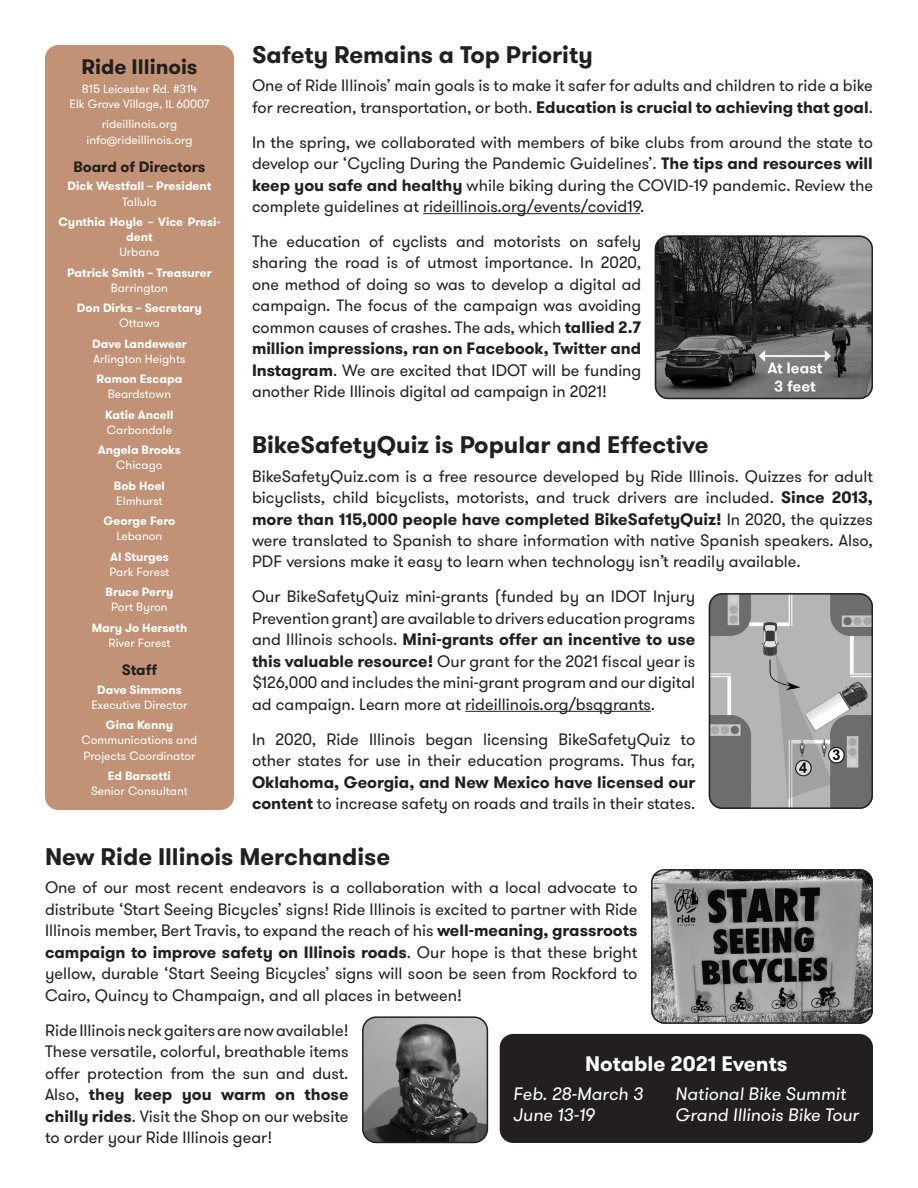
<style>
.page{position:relative;width:918px;height:1188px;background:#fff}
.page>*{position:absolute;margin:0;border:0;box-sizing:border-box;transform-origin:0 0}
.A_Head{font:700 24px "GT Walsheim";color:#231f20}
.B_Head{font:700 21px "GT Walsheim";color:#fff}
.Org_Heading{font:700 21px "GT Walsheim";color:#231f20}
.Events{font:italic 18px "GT Walsheim";color:#fff}
.Body{font:16.5px/21.5px "GT Walsheim";color:#231f20;text-align:justify}
.Board_Staff_Heading{font:700 15px "GT Walsheim";letter-spacing:-.005em;color:#231f20}
.Board_Staff_Info{font:12px/15.3px "GT Walsheim";color:#fff;text-align:center}
.Board_Staff_Name{font:700 12px/15.3px "GT Walsheim";color:#fff;text-align:center}
.s1{font-weight:700}
</style>
<div class="page">
<hr style="left:423px;top:213px;width:217px;height:1px;background:#231f20">
<hr style="left:465px;top:711px;width:186px;height:1px;background:#231f20">
<div style="left:45px;top:45px;width:189px;height:765px;background:#c19275;border-radius:14px"></div>
<div style="left:500px;top:1034px;width:373px;height:109px;background:#231f20;border-radius:14px"></div>
<img style="left:655px;top:236px;width:218px;height:163px">
<div style="left:655px;top:236px;width:218px;height:163px;border:2px solid #231f20;border-radius:13px"></div>
<img style="left:709px;top:593px;width:164px;height:216px">
<div style="left:709px;top:593px;width:164px;height:216px;border:2px solid #231f20;border-radius:13px"></div>
<img style="left:654px;top:870px;width:219px;height:151px">
<div style="left:651px;top:869px;width:222px;height:155px;border:2px solid #231f20;border-radius:13px"></div>
<img style="left:364px;top:1019px;width:123px;height:123px">
<div style="left:362px;top:1016px;width:126px;height:127px;border:2px solid #231f20;border-radius:14px"></div>
<p class="A_Head" style="left:252px;top:39px;width:343px">Safety Remains a Top Priority</p>
<p class="Body" style="left:252px;top:75px;width:622px">One of Ride Illinois’ main goals is to make it safer for adults and children to ride a bike for recreation, transportation, or both. <span class="s1">Education is crucial to achieving that goal</span>.</p>
<p class="Body" style="left:252px;top:132px;width:622px">In the spring, we collaborated with members of bike clubs from around the state to develop our ‘Cycling During the Pandemic Guidelines’. <span class="s1">The tips and resources will keep you safe and healthy</span> while biking during the COVID-19 pandemic. Review the complete guidelines at rideillinois.org/events/covid19.</p>
<p class="Body" style="left:252px;top:231px;width:391px">The education of cyclists and motorists on safely sharing the road is of utmost importance. In 2020, one method of doing so was to develop a digital ad campaign. The focus of the campaign was avoiding common causes of crashes. The ads, which <span class="s1">tallied 2.7 million impressions, ran on Facebook, Twitter and Instagram</span>. We are excited that IDOT will be funding another Ride Illinois digital ad campaign in 2021!</p>
<p class="A_Head" style="left:252px;top:429px;width:458px">BikeSafetyQuiz is Popular and Effective</p>
<p class="Body" style="left:252px;top:466px;width:623px">BikeSafetyQuiz.com is a free resource developed by Ride Illinois. Quizzes for adult bicyclists, child bicyclists, motorists, and truck drivers are included. <span class="s1">Since 2013, more than 115,000 people have completed BikeSafetyQuiz!</span> In 2020, the quizzes were translated to Spanish to share information with native Spanish speakers. Also, PDF versions make it easy to learn when technology isn’t readily available.</p>
<p class="Body" style="left:252px;top:586px;width:445px">Our BikeSafetyQuiz mini-grants (funded by an IDOT Injury Prevention grant) are available to drivers education programs and Illinois schools. <span class="s1">Mini-grants offer an incentive to use this valuable resource!</span> Our grant for the 2021 fiscal year is $126,000 and includes the mini-grant program and our digital ad campaign. Learn more at rideillinois.org/bsqgrants.</p>
<p class="Body" style="left:252px;top:729px;width:445px">In 2020, Ride Illinois began licensing BikeSafetyQuiz to other states for use in their education programs. Thus far, <span class="s1">Oklahoma, Georgia, and New Mexico have licensed our content</span> to increase safety on roads and trails in their states.</p>
<p class="A_Head" style="left:45px;top:841px;width:347px">New Ride Illinois Merchandise</p>
<p class="Body" style="left:45px;top:877px;width:594px">One of our most recent endeavors is a collaboration with a local advocate to distribute ‘Start Seeing Bicycles’ signs! Ride Illinois is excited to partner with Ride Illinois member, Bert Travis, to expand the reach of his <span class="s1">well-meaning, grassroots campaign to improve safety on Illinois roads</span>. Our hope is that these bright yellow, durable ‘Start Seeing Bicycles’ signs will soon be seen from Rockford to Cairo, Quincy to Champaign, and all places in between!</p>
<p class="Body" style="left:45px;top:1020px;width:305px">Ride Illinois neck gaiters are now available!<br>These versatile, colorful, breathable items offer protection from the sun and dust.<br>Also, <span class="s1">they keep you warm on those chilly rides</span>. Visit the Shop on our website to order your Ride Illinois gear!</p>
<p class="Org_Heading" style="left:81px;top:53px;width:118px">Ride Illinois</p>
<p class="Board_Staff_Info" style="left:70px;top:81px;width:141px">815 Leicester Rd. #314<br>Elk Grove Village, IL 60007</p>
<p class="Board_Staff_Info" style="left:87px;top:117px;width:107px">rideillinois.org info@rideillinois.org</p>
<p class="Board_Staff_Heading" style="left:73px;top:157px;width:134px">Board of Directors</p>
<p class="Board_Staff_Name" style="left:68px;top:179px;width:145px">Dick Westfall – President</p>
<p class="Board_Staff_Info" style="left:122px;top:194px;width:36px">Tallula</p>
<p class="Board_Staff_Name" style="left:59px;top:214px;width:164px">Cynthia Hoyle – Vice Presi&shy;dent</p>
<p class="Board_Staff_Info" style="left:119px;top:245px;width:42px">Urbana</p>
<p class="Board_Staff_Name" style="left:67px;top:265px;width:146px">Patrick Smith – Treasurer</p>
<p class="Board_Staff_Info" style="left:111px;top:280px;width:59px">Barrington</p>
<p class="Board_Staff_Name" style="left:77px;top:300px;width:127px">Don Dirks – Secretary</p>
<p class="Board_Staff_Info" style="left:119px;top:316px;width:42px">Ottawa</p>
<p class="Board_Staff_Name" style="left:92px;top:336px;width:96px">Dave Landeweer</p>
<p class="Board_Staff_Info" style="left:93px;top:351px;width:94px">Arlington Heights</p>
<p class="Board_Staff_Name" style="left:97px;top:371px;width:87px">Ramon Escapa</p>
<p class="Board_Staff_Info" style="left:108px;top:387px;width:65px">Beardstown</p>
<p class="Board_Staff_Name" style="left:105px;top:407px;width:70px">Katie Ancell</p>
<p class="Board_Staff_Info" style="left:107px;top:422px;width:67px">Carbondale</p>
<p class="Board_Staff_Name" style="left:98px;top:442px;width:85px">Angela Brooks</p>
<p class="Board_Staff_Info" style="left:116px;top:458px;width:48px">Chicago</p>
<p class="Board_Staff_Name" style="left:114px;top:478px;width:53px">Bob Hoel</p>
<p class="Board_Staff_Info" style="left:116px;top:493px;width:48px">Elmhurst</p>
<p class="Board_Staff_Name" style="left:104px;top:513px;width:73px">George Fero</p>
<p class="Board_Staff_Info" style="left:117px;top:529px;width:47px">Lebanon</p>
<p class="Board_Staff_Name" style="left:110px;top:549px;width:60px">Al Sturges</p>
<p class="Board_Staff_Info" style="left:110px;top:564px;width:61px">Park Forest</p>
<p class="Board_Staff_Name" style="left:105px;top:584px;width:70px">Bruce Perry</p>
<p class="Board_Staff_Info" style="left:111px;top:600px;width:58px">Port Byron</p>
<p class="Board_Staff_Name" style="left:92px;top:620px;width:97px">Mary Jo Herseth</p>
<p class="Board_Staff_Info" style="left:108px;top:635px;width:64px">River Forest</p>
<p class="Board_Staff_Heading" style="left:122px;top:660px;width:37px">Staff</p>
<p class="Board_Staff_Name" style="left:97px;top:682px;width:86px">Dave Simmons</p>
<p class="Board_Staff_Info" style="left:91px;top:697px;width:98px">Executive Director</p>
<p class="Board_Staff_Name" style="left:106px;top:717px;width:69px">Gina Kenny</p>
<p class="Board_Staff_Info" style="left:82px;top:733px;width:117px;text-align:left">Communications and<br>Projects Coordinator</p>
<p class="Board_Staff_Name" style="left:108px;top:768px;width:65px">Ed Barsotti</p>
<p class="Board_Staff_Info" style="left:91px;top:784px;width:98px">Senior Consultant</p>
<p class="B_Head" style="left:585px;top:1050px;width:204px">Notable 2021 Events</p>
<p class="Events" style="left:513px;top:1082px;width:131px">Feb. 28-March 3</p>
<p class="Events" style="left:675px;top:1082px;width:172px">National Bike Summit</p>
<p class="Events" style="left:513px;top:1104px;width:83px">June 13-19</p>
<p class="Events" style="left:675px;top:1104px;width:185px">Grand Illinois Bike Tour</p>
</div>
